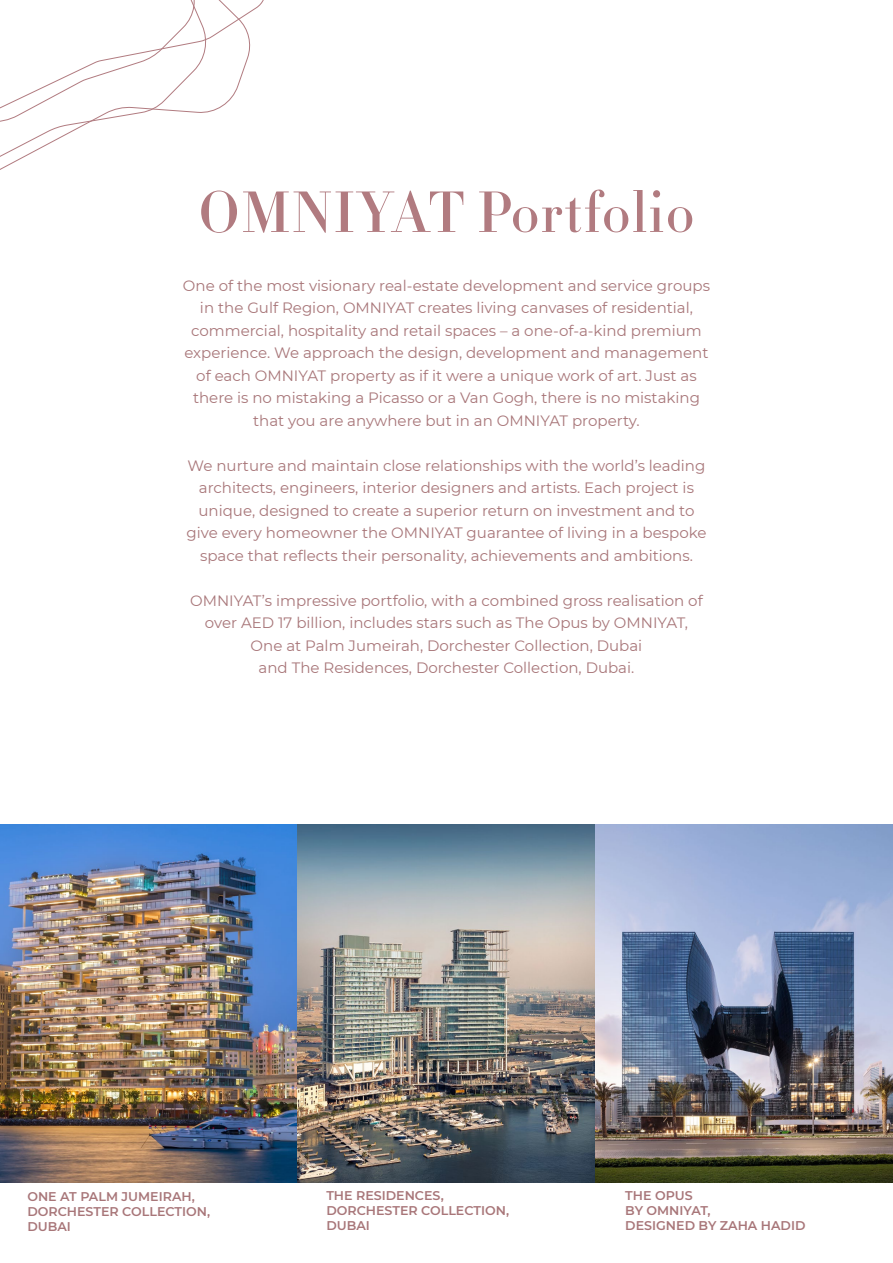
<style>
.page{position:relative;width:893px;height:1263px;background:#fff}
.page>*{position:absolute;margin:0;border:0;box-sizing:border-box;transform-origin:0 0}
.t1{font:57px "Didot HTF M16 Medium";letter-spacing:.02em;color:#b17b80}
.t2{font:15px/22.5px "Montserrat";color:#a87679;text-align:center}
.t3{font:600 12.6px/15.1px "Montserrat";color:#a87679}
</style>
<div class="page">
<svg style="left:0;top:0;width:264px;height:169px"></svg>
<img style="left:0;top:824px;width:893px;height:358px">
<h1 class="t1" style="left:198px;top:191px;width:498px">OMNIYAT Portfolio</h1>
<p class="t2" style="left:183px;top:274px;width:529px">One of the most visionary real-estate development and service groups in the Gulf Region, OMNIYAT creates living canvases of residential, commercial, hospitality and retail spaces – a one-of-a-kind premium experience. We approach the design, development and management of each OMNIYAT property as if it were a unique work of art. Just as there is no mistaking a Picasso or a Van Gogh, there is no mistaking that you are anywhere but in an OMNIYAT property.</p>
<p class="t2" style="left:186px;top:454px;width:521px">We nurture and maintain close relationships with the world’s leading architects, engineers, interior designers and artists. Each project is unique, designed to create a superior return on investment and to give every homeowner the OMNIYAT guarantee of living in a bespoke space that reflects their personality, achievements and ambitions.</p>
<p class="t2" style="left:190px;top:589px;width:514px">OMNIYAT’s impressive portfolio, with a combined gross realisation of over AED 17 billion, includes stars such as The Opus by OMNIYAT, One at Palm Jumeirah, Dorchester Collection, Dubai<br>and The Residences, Dorchester Collection, Dubai.</p>
<p class="t3" style="left:27px;top:1189px;width:184px">ONE AT PALM JUMEIRAH,<br>DORCHESTER COLLECTION,<br>DUBAI</p>
<p class="t3" style="left:326px;top:1188px;width:184px">THE RESIDENCES,<br>DORCHESTER COLLECTION,<br>DUBAI</p>
<p class="t3" style="left:625px;top:1188px;width:182px">THE OPUS<br>BY OMNIYAT,<br>DESIGNED BY ZAHA HADID</p>
</div>
